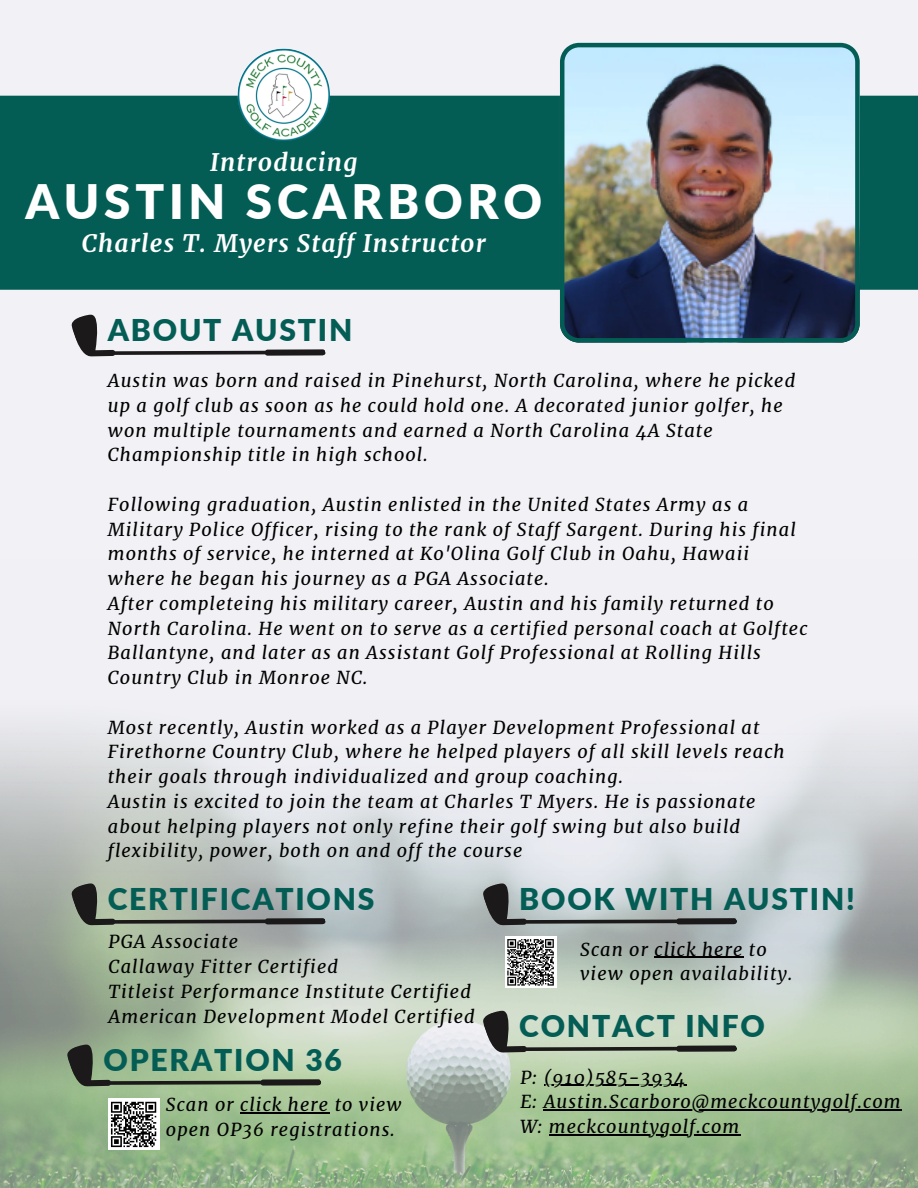
<style>
.page{position:relative;width:918px;height:1188px;background:#f2f1f6}
.page>*{position:absolute;margin:0;border:0;box-sizing:border-box;transform-origin:0 0}
.t1{font:900 47.55px "Lato";letter-spacing:.1em;color:#fff}
.t2{font:900 30px "Lato";letter-spacing:.06em;color:#045d55}
.t3{font:italic 700 24.3px "Merriweather";letter-spacing:.05em;color:#fff}
.t4{font:italic 18px/24.8px "Merriweather";letter-spacing:.06em;color:#000}
</style>
<div class="page">
<img style="left:0;top:1033px;width:918px;height:155px">
<img style="left:0;top:726px;width:918px;height:307px">
<div style="left:0;top:96px;width:918px;height:194px;background:#045d55"></div>
<svg style="left:69px;top:812px;width:258px;height:189px;background:#b0b9b0"></svg>
<img style="left:238px;top:49px;width:92px;height:92px">
<svg style="left:64px;top:973px;width:258px;height:189px;background:#a1b997"></svg>
<svg style="left:69px;top:289px;width:258px;height:68px"></svg>
<svg style="left:480px;top:1001px;width:258px;height:127px;background:#b0c4a6"></svg>
<img style="left:560px;top:43px;width:299px;height:299px">
<svg style="left:480px;top:812px;width:258px;height:189px"></svg>
<div style="left:505px;top:937px;width:51px;height:51px;background:#fff"></div>
<svg style="left:507px;top:939px;width:47px;height:47px"></svg>
<hr style="left:544px;top:1085px;width:142px;height:1px;background:#000">
<hr style="left:544px;top:1110px;width:358px;height:1px;background:#000">
<hr style="left:549px;top:1134px;width:191px;height:1px;background:#000">
<hr style="left:655px;top:957px;width:89px;height:1px;background:#000">
<div style="left:108px;top:1099px;width:51px;height:51px;background:#fff"></div>
<svg style="left:111px;top:1101px;width:46px;height:47px"></svg>
<hr style="left:240px;top:1112px;width:89px;height:1px;background:#000">
<p class="t3" style="left:210px;top:147px;width:149px">Introducing</p>
<h2 class="t1" style="left:25px;top:172px;width:518px">AUSTIN SCARBORO</h2>
<p class="t3" style="left:82px;top:228px;width:406px">Charles T. Myers Staff Instructor</p>
<p class="t2" style="left:108px;top:312px;width:246px">ABOUT AUSTIN</p>
<p class="t4" style="left:108px;top:368px;width:689px">Austin was born and raised in Pinehurst, North Carolina, where he picked up a golf club as soon as he could hold one. A decorated junior golfer, he won multiple tournaments and earned a North Carolina 4A State Championship title in high school.</p>
<p class="t4" style="left:108px;top:492px;width:689px">Following graduation, Austin enlisted in the United States Army as a Military Police Officer, rising to the rank of Staff Sargent. During his final months of service, he interned at Ko'Olina Golf Club in Oahu, Hawaii where he began his journey as a PGA Associate.</p>
<h2 class="t4" style="left:108px;top:591px;width:701px">After completeing his military career, Austin and his family returned to North Carolina. He went on to serve as a certified personal coach at Golftec Ballantyne, and later as an Assistant Golf Professional at Rolling Hills Country Club in Monroe NC.</h2>
<p class="t4" style="left:108px;top:715px;width:678px">Most recently, Austin worked as a Player Development Professional at<br>Firethorne Country Club, where he helped players of all skill levels reach their goals through individualized and group coaching.</p>
<p class="t4" style="left:108px;top:789px;width:649px">Austin is excited to join the team at Charles T Myers. He is passionate about helping players not only refine their golf swing but also build flexibility, power, both on and off the course</p>
<p class="t2" style="left:519px;top:880px;width:337px">BOOK WITH AUSTIN!</p>
<h3 class="t2" style="left:108px;top:880px;width:268px">CERTIFICATIONS</h3>
<h2 class="t4" style="left:109px;top:930px;width:131px">PGA Associate</h2>
<p class="t4" style="left:109px;top:954px;width:231px">Callaway Fitter Certified</p>
<p class="t4" style="left:109px;top:979px;width:364px">Titleist Performance Institute Certified</p>
<p class="t4" style="left:109px;top:1004px;width:368px">American Development Model Certified</p>
<p class="t2" style="left:103px;top:1041px;width:240px">OPERATION 36</p>
<h2 class="t4" style="left:166px;top:1092px;width:237px">Scan or click here to view open OP36 registrations.</h2>
<p class="t4" style="left:580px;top:937px;width:188px">Scan or click here to</p>
<p class="t4" style="left:580px;top:962px;width:214px">view open availability.</p>
<p class="t2" style="left:519px;top:1008px;width:247px">CONTACT INFO</p>
<p class="t4" style="left:520px;top:1065px;width:166px">P: (910)585-3934</p>
<p class="t4" style="left:520px;top:1090px;width:382px">E: Austin.Scarboro@meckcountygolf.com</p>
<p class="t4" style="left:520px;top:1114px;width:220px">W: meckcountygolf.com</p>
</div>
